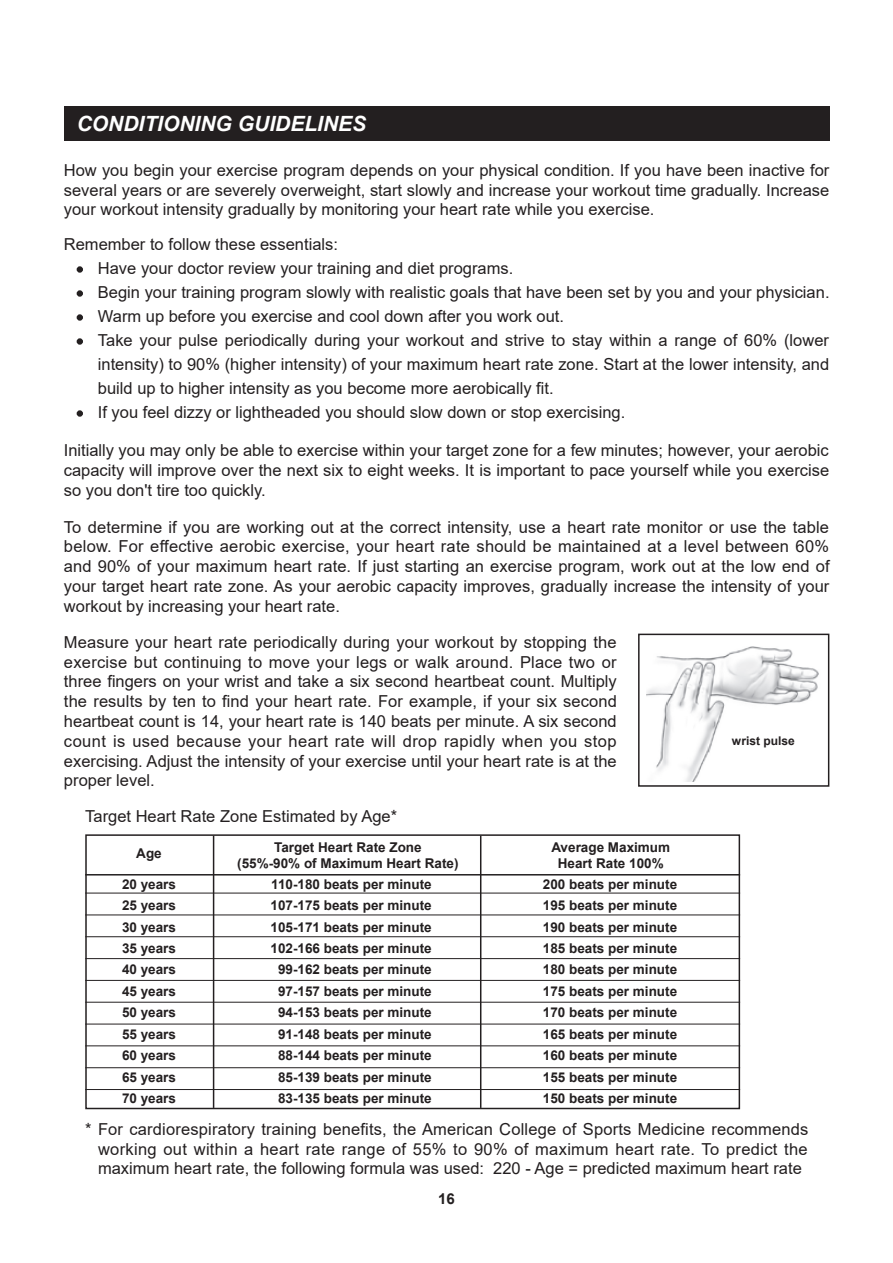
<style>
.page{position:relative;width:893px;height:1263px;background:#fff}
.page>*{position:absolute;margin:0;border:0;box-sizing:border-box;transform-origin:0 0}
.t1{font:italic 700 21px "Arial";color:#fff}
.t2{font:16.5px/19.8px "Arial";color:#231f20;text-align:justify}
.t3{font:700 15px "Arial";color:#231f20}
.t4{font:700 13.5px/21.5px "Arial";color:#231f20;text-align:center}
.t5{font:700 12px "Arial";color:#231f20}
</style>
<div class="page">
<img style="left:646px;top:646px;width:173px;height:136px">
<div style="left:638px;top:634px;width:191px;height:153px;border:2px solid #231f20"></div>
<div style="left:77px;top:266px;width:6px;height:7px;border:2px solid #231f20;border-radius:50%"></div>
<div style="left:77px;top:290px;width:6px;height:7px;border:2px solid #231f20;border-radius:50%"></div>
<div style="left:77px;top:314px;width:6px;height:7px;border:2px solid #231f20;border-radius:50%"></div>
<div style="left:77px;top:338px;width:6px;height:7px;border:2px solid #231f20;border-radius:50%"></div>
<div style="left:77px;top:410px;width:6px;height:7px;border:2px solid #231f20;border-radius:50%"></div>
<div style="left:64px;top:106px;width:765px;height:34px;background:#231f20"></div>
<div style="left:85px;top:834px;width:655px;height:275px;border:2px solid #231f20"></div>
<hr style="left:213px;top:836px;width:1px;height:272px;background:#231f20">
<hr style="left:480px;top:836px;width:1px;height:272px;background:#231f20">
<hr style="left:85px;top:874px;width:655px;height:1px;background:#231f20">
<hr style="left:85px;top:893px;width:655px;height:1px;background:#231f20">
<hr style="left:85px;top:914px;width:655px;height:1px;background:#231f20">
<hr style="left:85px;top:936px;width:655px;height:1px;background:#231f20">
<hr style="left:85px;top:958px;width:655px;height:1px;background:#231f20">
<hr style="left:85px;top:980px;width:655px;height:1px;background:#231f20">
<hr style="left:85px;top:1002px;width:655px;height:1px;background:#231f20">
<hr style="left:85px;top:1024px;width:655px;height:1px;background:#231f20">
<hr style="left:85px;top:1045px;width:655px;height:1px;background:#231f20">
<hr style="left:85px;top:1067px;width:655px;height:1px;background:#231f20">
<hr style="left:85px;top:1089px;width:655px;height:1px;background:#231f20">
<p class="t1" style="left:77px;top:109px;width:291px">CONDITIONING GUIDELINES</p>
<p class="t2" style="left:64px;top:160px;width:767px">How you begin your exercise program depends on your physical condition. If you have been inactive for several years or are severely overweight, start slowly and increase your workout time gradually. Increase your workout intensity gradually by monitoring your heart rate while you exercise.</p>
<p class="t2" style="left:98px;top:232px;width:733px;line-height:24px;text-align:left;text-indent:-34px">Remember to follow these essentials:<br>Have your doctor review your training and diet programs.<br>Begin your training program slowly with realistic goals that have been set by you and your physician.<br>Warm up before you exercise and cool down after you work out.<br>Take your pulse periodically during your workout and strive to stay within a range of 60% (lower intensity) to 90% (higher intensity) of your maximum heart rate zone. Start at the lower intensity, and build up to higher intensity as you become more aerobically fit.<br>If you feel dizzy or lightheaded you should slow down or stop exercising.</p>
<p class="t2" style="left:64px;top:440px;width:767px">Initially you may only be able to exercise within your target zone for a few minutes; however, your aerobic capacity will improve over the next six to eight weeks. It is important to pace yourself while you exercise so you don't tire too quickly.</p>
<p class="t2" style="left:64px;top:517px;width:767px">To determine if you are working out at the correct intensity, use a heart rate monitor or use the table below. For effective aerobic exercise, your heart rate should be maintained at a level between 60% and 90% of your maximum heart rate. If just starting an exercise program, work out at the low end of your target heart rate zone. As your aerobic capacity improves, gradually increase the intensity of your workout by increasing your heart rate.</p>
<p class="t2" style="left:64px;top:632px;width:554px">Measure your heart rate periodically during your workout by stopping the exercise but continuing to move your legs or walk around. Place two or three fingers on your wrist and take a six second heartbeat count. Multiply the results by ten to find your heart rate. For example, if your six second heartbeat count is 14, your heart rate is 140 beats per minute. A six second count is used because your heart rate will drop rapidly when you stop exercising. Adjust the intensity of your exercise until your heart rate is at the proper level.</p>
<p class="t2" style="left:85px;top:806px;width:313px">Target Heart Rate Zone Estimated by Age*</p>
<p class="t4" style="left:136px;top:842px;width:27px">Age</p>
<p class="t4" style="left:237px;top:839px;width:223px;line-height:16.2px">Target Heart Rate Zone<br>(55%-90% of Maximum Heart Rate)</p>
<p class="t4" style="left:551px;top:839px;width:120px;line-height:16.2px">Average Maximum<br>Heart Rate 100%</p>
<p class="t4" style="left:122px;top:873px;width:56px;text-align:justify">20 years 25 years 30 years 35 years 40 years 45 years 50 years 55 years 60 years 65 years 70 years</p>
<p class="t4" style="left:270px;top:873px;width:163px">110-180 beats per minute<br>107-175 beats per minute<br>105-171 beats per minute<br>102-166 beats per minute<br>99-162 beats per minute<br>97-157 beats per minute<br>94-153 beats per minute<br>91-148 beats per minute<br>88-144 beats per minute<br>85-139 beats per minute<br>83-135 beats per minute</p>
<p class="t4" style="left:543px;top:873px;width:136px;text-align:justify">200 beats per minute 195 beats per minute 190 beats per minute 185 beats per minute 180 beats per minute 175 beats per minute 170 beats per minute 165 beats per minute 160 beats per minute 155 beats per minute 150 beats per minute</p>
<p class="t5" style="left:732px;top:732px;width:64px">wrist pulse</p>
<p class="t2" style="left:98px;top:1119px;width:712px;text-indent:-13px">* For cardiorespiratory training benefits, the American College of Sports Medicine recommends working out within a heart rate range of 55% to 90% of maximum heart rate. To predict the maximum heart rate, the following formula was used: 220 - Age = predicted maximum heart rate</p>
<p class="t3" style="left:438px;top:1188px;width:18px">16</p>
</div>
